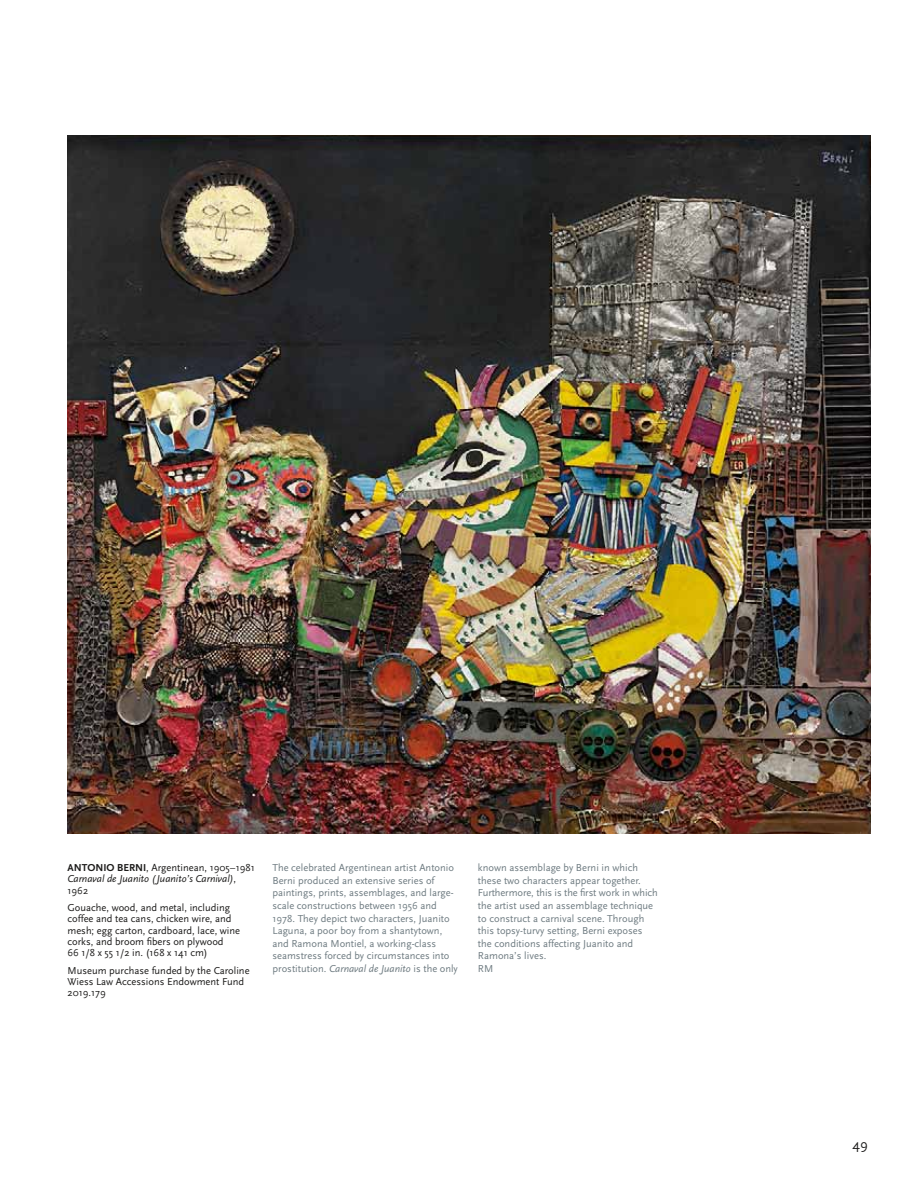
<style>
.page{position:relative;width:918px;height:1188px;background:#fff}
.page>*{position:absolute;margin:0;border:0;box-sizing:border-box;transform-origin:0 0}
.t1{font:14.25px "Scala Sans";color:#1c1b1a}
.t2{font:10.5px/12.6px "Scala Sans";color:#6e7b81}
.t3{font:10.5px/11.4px "Scala Sans";color:#1c1b1a}
.t4{font:italic 10.5px/11.4px "Scala Sans";color:#1c1b1a}
.s1{font-weight:700;font-style:normal}
.s2{font-style:normal}
.s3{font-style:italic}
</style>
<div class="page">
<img style="left:68px;top:135px;width:803px;height:699px">
<p class="t4" style="left:68px;top:863px;width:189px"><span class="s1">ANTONIO BERNI</span><span class="s2">, Argentinean, 1905–1981<br></span>Carnaval de Juanito (Juanito’s Carnival)<span class="s2">,<br>1962</span></p>
<p class="t3" style="left:68px;top:902px;width:174px">Gouache, wood, and metal, including coffee and tea cans, chicken wire, and mesh; egg carton, cardboard, lace, wine corks, and broom fibers on plywood<br>66 1/8 x 55 1/2 in. (168 x 141 cm)</p>
<p class="t3" style="left:68px;top:965px;width:184px">Museum purchase funded by the Caroline<br>Wiess Law Accessions Endowment Fund<br>2019.179</p>
<p class="t2" style="left:272px;top:862px;width:187px">The celebrated Argentinean artist Antonio Berni produced an extensive series of paintings, prints, assemblages, and large&shy;scale constructions between 1956 and 1978. They depict two characters, Juanito Laguna, a poor boy from a shantytown, and Ramona Montiel, a working-class seamstress forced by circumstances into prostitution. <span class="s3">Carnaval de Juanito</span> is the only</p>
<p class="t2" style="left:478px;top:862px;width:181px">known assemblage by Berni in which these two characters appear together.<br>Furthermore, this is the first work in which the artist used an assemblage technique to construct a carnival scene. Through this topsy-turvy setting, Berni exposes the conditions affecting Juanito and<br>Ramona’s lives.<br>RM</p>
<h1 class="t1" style="left:853px;top:1137px;width:17px">49</h1>
</div>
